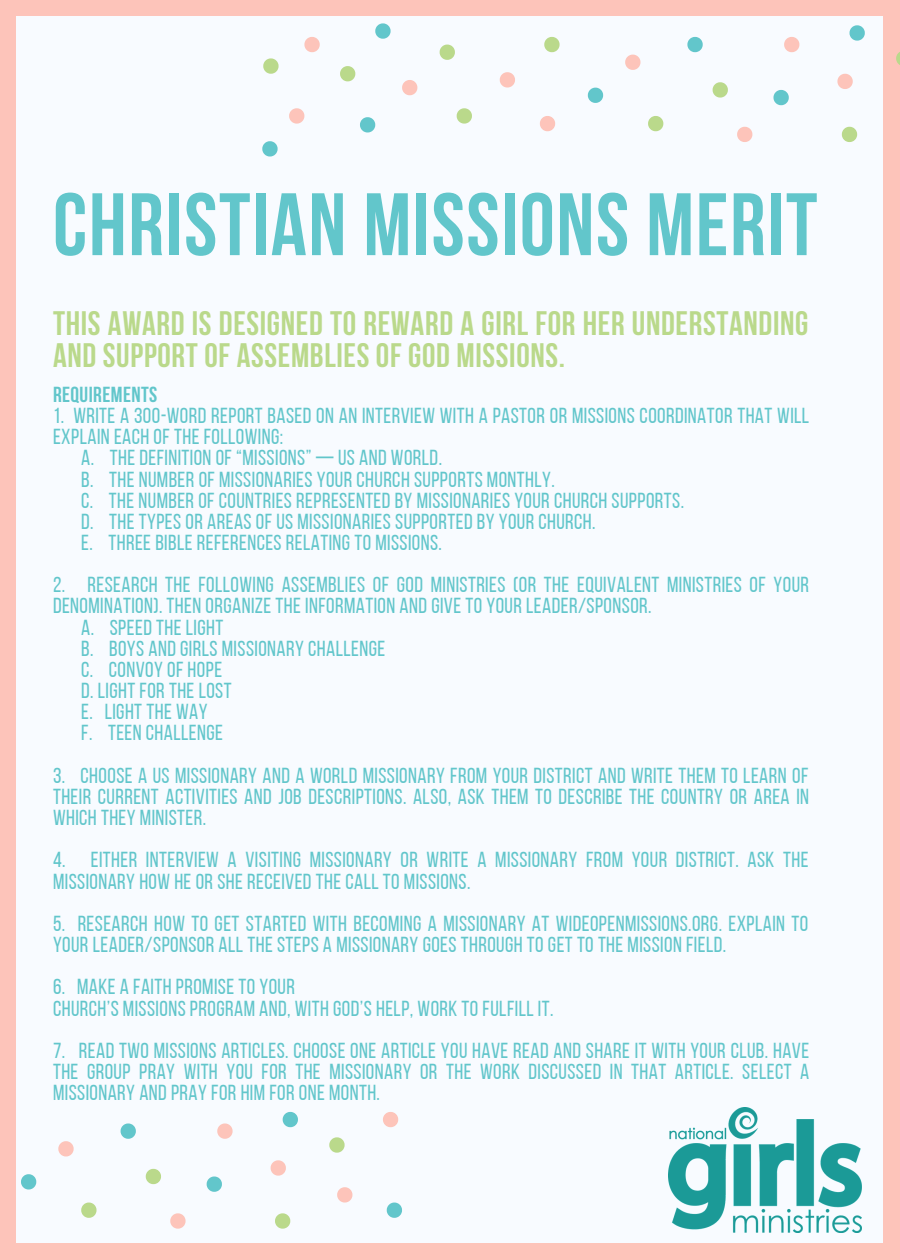
<style>
.page{position:relative;width:900px;height:1260px;background:#fdc4ba}
.page>*{position:absolute;margin:0;border:0;box-sizing:border-box;transform-origin:0 0}
.t1{font:700 88.25px "Bebas Neue";letter-spacing:.02em;color:#62c6cb}
.t2{font:700 33.75px/32.5px "Bebas Neue";letter-spacing:.02em;color:#bad98b}
.t3{font:21.75px/21.2px "Bebas Neue";letter-spacing:.02em;color:#62c6cb}
.t4{font:700 21.75px "Bebas Neue";letter-spacing:.02em;color:#62c6cb}
</style>
<div class="page">
<div style="left:17px;top:17px;width:866px;height:1226px;background:#f8fbff"></div>
<svg style="left:544px;top:37px;width:16px;height:15px"></svg>
<svg style="left:648px;top:116px;width:15px;height:15px"></svg>
<svg style="left:713px;top:82px;width:15px;height:16px"></svg>
<svg style="left:842px;top:127px;width:15px;height:15px"></svg>
<svg style="left:440px;top:45px;width:15px;height:15px"></svg>
<svg style="left:457px;top:108px;width:15px;height:16px"></svg>
<svg style="left:340px;top:66px;width:15px;height:15px"></svg>
<svg style="left:263px;top:58px;width:16px;height:16px"></svg>
<svg style="left:896px;top:52px;width:4px;height:13px"></svg>
<svg style="left:687px;top:37px;width:16px;height:15px"></svg>
<svg style="left:773px;top:90px;width:16px;height:15px"></svg>
<svg style="left:850px;top:25px;width:15px;height:16px"></svg>
<svg style="left:360px;top:117px;width:15px;height:16px"></svg>
<svg style="left:262px;top:141px;width:16px;height:16px"></svg>
<svg style="left:375px;top:23px;width:16px;height:16px"></svg>
<svg style="left:588px;top:88px;width:15px;height:15px"></svg>
<svg style="left:500px;top:72px;width:15px;height:16px"></svg>
<svg style="left:540px;top:116px;width:15px;height:15px"></svg>
<svg style="left:784px;top:37px;width:15px;height:15px"></svg>
<svg style="left:289px;top:108px;width:15px;height:16px"></svg>
<svg style="left:304px;top:37px;width:16px;height:15px"></svg>
<svg style="left:737px;top:127px;width:15px;height:15px"></svg>
<svg style="left:625px;top:55px;width:15px;height:15px"></svg>
<svg style="left:402px;top:80px;width:15px;height:15px"></svg>
<svg style="left:837px;top:74px;width:16px;height:15px"></svg>
<svg style="left:81px;top:1203px;width:16px;height:15px"></svg>
<svg style="left:146px;top:1169px;width:15px;height:15px"></svg>
<svg style="left:275px;top:1213px;width:15px;height:16px"></svg>
<svg style="left:329px;top:1137px;width:16px;height:16px"></svg>
<svg style="left:121px;top:1123px;width:15px;height:16px"></svg>
<svg style="left:207px;top:1177px;width:15px;height:15px"></svg>
<svg style="left:283px;top:1112px;width:15px;height:15px"></svg>
<svg style="left:21px;top:1174px;width:15px;height:16px"></svg>
<svg style="left:387px;top:1203px;width:15px;height:15px"></svg>
<svg style="left:217px;top:1123px;width:16px;height:16px"></svg>
<svg style="left:170px;top:1213px;width:16px;height:16px"></svg>
<svg style="left:58px;top:1141px;width:16px;height:15px"></svg>
<svg style="left:271px;top:1160px;width:15px;height:16px"></svg>
<svg style="left:337px;top:1187px;width:15px;height:16px"></svg>
<svg style="left:383px;top:1112px;width:15px;height:15px"></svg>
<img style="left:668px;top:1107px;width:193px;height:126px">
<h1 class="t1" style="left:53px;top:189px;width:766px">CHRISTIAN MISSIONS MERIT</h1>
<h2 class="t2" style="left:53px;top:310px;width:757px">THIS AWARD IS DESIGNED TO REWARD A GIRL FOR HER UNDERSTANDING<br>AND SUPPORT OF ASSEMBLIES OF GOD MISSIONS.</h2>
<p class="t4" style="left:53px;top:386px;width:106px">REQUIREMENTS</p>
<p class="t3" style="left:53px;top:407px;width:758px">1. WRITE A 300-WORD REPORT BASED ON AN INTERVIEW WITH A PASTOR OR MISSIONS COORDINATOR THAT WILL</p>
<p class="t3" style="left:53px;top:428px;width:232px">EXPLAIN EACH OF THE FOLLOWING:</p>
<p class="t3" style="left:81px;top:449px;width:362px">A. THE DEFINITION OF “MISSIONS” — US AND WORLD.</p>
<p class="t3" style="left:81px;top:470px;width:475px">B. THE NUMBER OF MISSIONARIES YOUR CHURCH SUPPORTS MONTHLY.</p>
<p class="t3" style="left:81px;top:492px;width:604px">C. THE NUMBER OF COUNTRIES REPRESENTED BY MISSIONARIES YOUR CHURCH SUPPORTS.</p>
<p class="t3" style="left:81px;top:513px;width:516px">D. THE TYPES OR AREAS OF US MISSIONARIES SUPPORTED BY YOUR CHURCH.</p>
<p class="t3" style="left:81px;top:534px;width:362px">E. THREE BIBLE REFERENCES RELATING TO MISSIONS.</p>
<p class="t3" style="left:53px;top:576px;width:758px">2. RESEARCH THE FOLLOWING ASSEMBLIES OF GOD MINISTRIES (OR THE EQUIVALENT MINISTRIES OF YOUR</p>
<p class="t3" style="left:53px;top:597px;width:600px">DENOMINATION). THEN ORGANIZE THE INFORMATION AND GIVE TO YOUR LEADER/SPONSOR.</p>
<p class="t3" style="left:81px;top:619px;width:144px">A. SPEED THE LIGHT</p>
<p class="t3" style="left:81px;top:640px;width:306px">B. BOYS AND GIRLS MISSIONARY CHALLENGE</p>
<p class="t3" style="left:81px;top:661px;width:142px">C. CONVOY OF HOPE</p>
<p class="t3" style="left:81px;top:682px;width:152px">D. LIGHT FOR THE LOST</p>
<p class="t3" style="left:81px;top:703px;width:128px">E. LIGHT THE WAY</p>
<p class="t3" style="left:81px;top:724px;width:143px">F. TEEN CHALLENGE</p>
<p class="t3" style="left:53px;top:767px;width:758px;text-align:justify">3. CHOOSE A US MISSIONARY AND A WORLD MISSIONARY FROM YOUR DISTRICT AND WRITE THEM TO LEARN OF THEIR CURRENT ACTIVITIES AND JOB DESCRIPTIONS. ALSO, ASK THEM TO DESCRIBE THE COUNTRY OR AREA IN WHICH THEY MINISTER.</p>
<p class="t3" style="left:53px;top:851px;width:757px">4. EITHER INTERVIEW A VISITING MISSIONARY OR WRITE A MISSIONARY FROM YOUR DISTRICT. ASK THE<br>MISSIONARY HOW HE OR SHE RECEIVED THE CALL TO MISSIONS.</p>
<p class="t3" style="left:53px;top:915px;width:757px">5. RESEARCH HOW TO GET STARTED WITH BECOMING A MISSIONARY AT WIDEOPENMISSIONS.ORG. EXPLAIN TO<br>YOUR LEADER/SPONSOR ALL THE STEPS A MISSIONARY GOES THROUGH TO GET TO THE MISSION FIELD.</p>
<p class="t3" style="left:53px;top:978px;width:502px">6. MAKE A FAITH PROMISE TO YOUR<br>CHURCH’S MISSIONS PROGRAM AND, WITH GOD’S HELP, WORK TO FULFILL IT.</p>
<p class="t3" style="left:53px;top:1042px;width:758px;text-align:justify">7. READ TWO MISSIONS ARTICLES. CHOOSE ONE ARTICLE YOU HAVE READ AND SHARE IT WITH YOUR CLUB. HAVE THE GROUP PRAY WITH YOU FOR THE MISSIONARY OR THE WORK DISCUSSED IN THAT ARTICLE. SELECT A MISSIONARY AND PRAY FOR HIM FOR ONE MONTH.</p>
</div>
